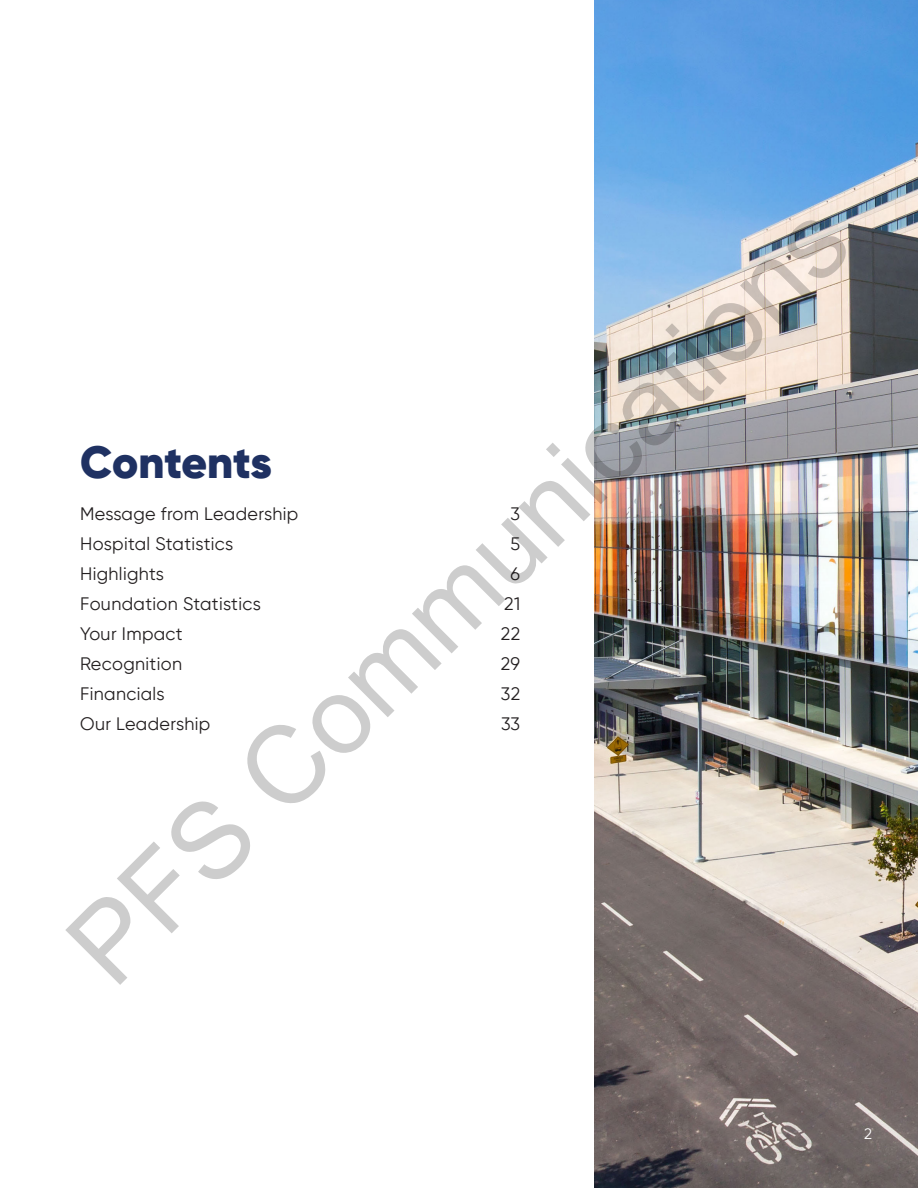
<style>
.page{position:relative;width:918px;height:1188px;background:#fff}
.page>*{position:absolute;margin:0;border:0;box-sizing:border-box;transform-origin:0 0}
.t1{font:108.45px "Arial";color:rgb(0 0 0/.2)}
.t2{font:900 45px "Gilroy";color:#1f3162}
.t3{font:18px "Gilroy";letter-spacing:.02em;color:#231f20}
.t4{font:15px "Gilroy";color:#fff}
</style>
<div class="page">
<img style="left:594px;top:0;width:324px;height:1188px">
<h1 class="t1" style="left:37px;top:914px;width:1050px;rotate:-45deg">PFS Communications</h1>
<p class="t2" style="left:80px;top:434px;width:193px">Contents</p>
<p class="t3" style="left:80px;top:503px;width:220px">Message from Leadership</p>
<p class="t3" style="left:80px;top:533px;width:155px">Hospital Statistics</p>
<p class="t3" style="left:80px;top:563px;width:85px">Highlights</p>
<p class="t3" style="left:80px;top:593px;width:182px">Foundation Statistics</p>
<p class="t3" style="left:80px;top:623px;width:104px">Your Impact</p>
<p class="t3" style="left:80px;top:653px;width:104px">Recognition</p>
<p class="t3" style="left:80px;top:683px;width:86px">Financials</p>
<p class="t3" style="left:80px;top:713px;width:132px">Our Leadership</p>
<p class="t3" style="left:511px;top:503px;width:11px">3</p>
<p class="t3" style="left:510px;top:533px;width:11px">5</p>
<p class="t3" style="left:511px;top:563px;width:11px">6</p>
<p class="t3" style="left:504px;top:593px;width:17px">21</p>
<p class="t3" style="left:501px;top:623px;width:21px">22</p>
<p class="t3" style="left:501px;top:653px;width:21px">29</p>
<p class="t3" style="left:501px;top:683px;width:21px">32</p>
<p class="t3" style="left:501px;top:713px;width:21px">33</p>
<p class="t4" style="left:864px;top:1125px;width:9px">2</p>
</div>
